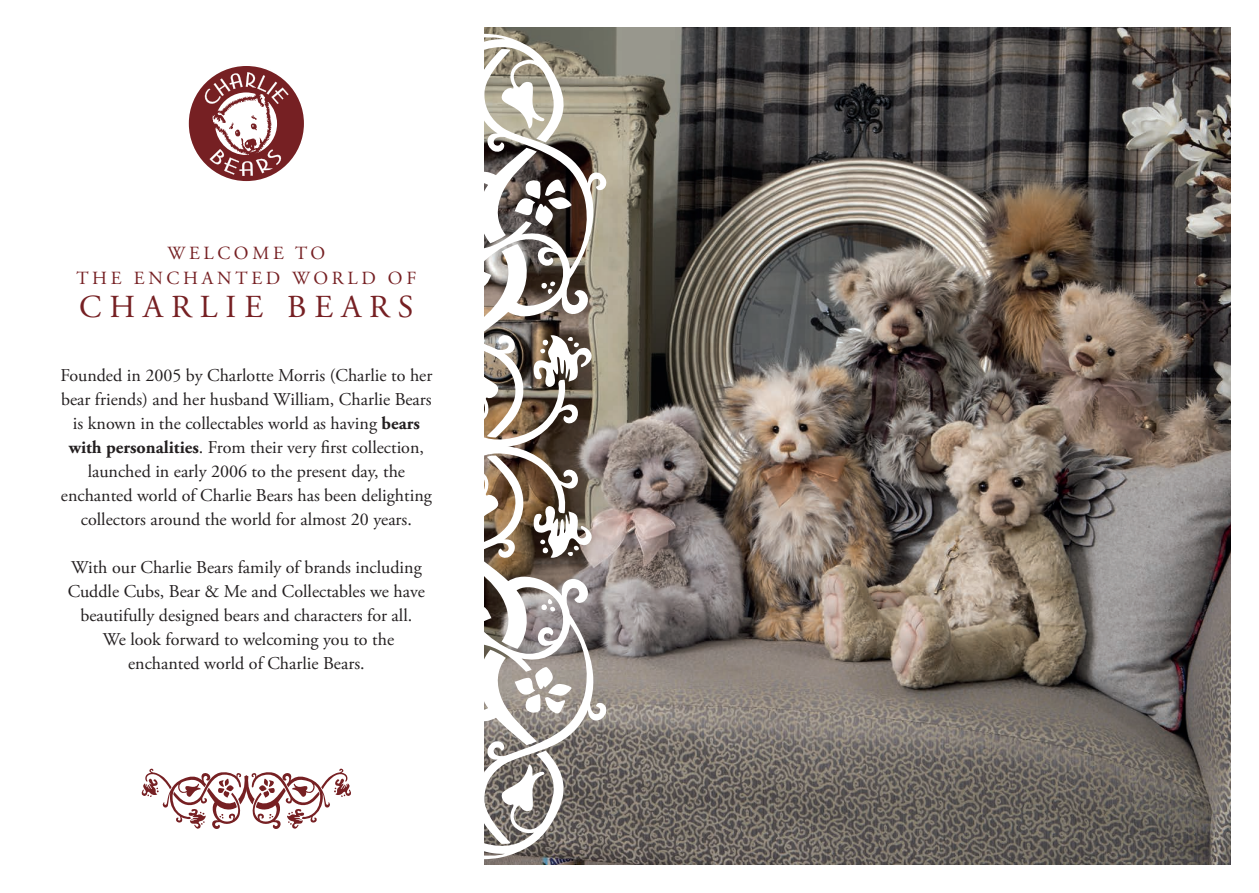
<style>
.page{position:relative;width:1259px;height:893px;background:#fff}
.page>*{position:absolute;margin:0;border:0;box-sizing:border-box;transform-origin:0 0}
.t1{font:32.1px "Adobe Garamond Pro";letter-spacing:.25em;color:#762023}
.t2{font:18.6px "Adobe Garamond Pro";letter-spacing:.2em;color:#762023}
.t3{font:18px/24px "Adobe Garamond Pro";color:#231f20;text-align:center}
.s1{font-weight:700}
</style>
<div class="page">
<img style="left:569px;top:28px;width:662px;height:836px">
<svg style="left:484px;top:455px;width:123px;height:389px"></svg>
<svg style="left:540px;top:598px;width:15px;height:15px"></svg>
<svg style="left:515px;top:666px;width:57px;height:50px"></svg>
<svg style="left:484px;top:738px;width:85px;height:127px"></svg>
<svg style="left:484px;top:49px;width:123px;height:388px"></svg>
<svg style="left:540px;top:280px;width:15px;height:15px"></svg>
<svg style="left:515px;top:177px;width:57px;height:50px"></svg>
<svg style="left:484px;top:27px;width:85px;height:128px"></svg>
<svg style="left:484px;top:330px;width:110px;height:233px"></svg>
<svg style="left:188px;top:66px;width:116px;height:116px"></svg>
<svg style="left:141px;top:769px;width:210px;height:60px"></svg>
<p class="t2" style="left:167px;top:242px;width:159px">WELCOME TO</p>
<p class="t2" style="left:76px;top:267px;width:341px">THE ENCHANTED WORLD OF</p>
<p class="t1" style="left:79px;top:287px;width:336px">CHARLIE BEARS</p>
<p class="t3" style="left:60px;top:364px;width:373px">Founded in 2005 by Charlotte Morris (Charlie to her bear friends) and her husband William, Charlie Bears is known in the collectables world as having <span class="s1">bears with personalities</span>. From their very first collection, launched in early 2006 to the present day, the enchanted world of Charlie Bears has been delighting collectors around the world for almost 20 years.</p>
<p class="t3" style="left:68px;top:556px;width:358px">With our Charlie Bears family of brands including<br>Cuddle Cubs, Bear &amp; Me and Collectables we have beautifully designed bears and characters for all.</p>
<p class="t3" style="left:103px;top:628px;width:293px">We look forward to welcoming you to the</p>
<p class="t3" style="left:128px;top:652px;width:238px">enchanted world of Charlie Bears.</p>
</div>
